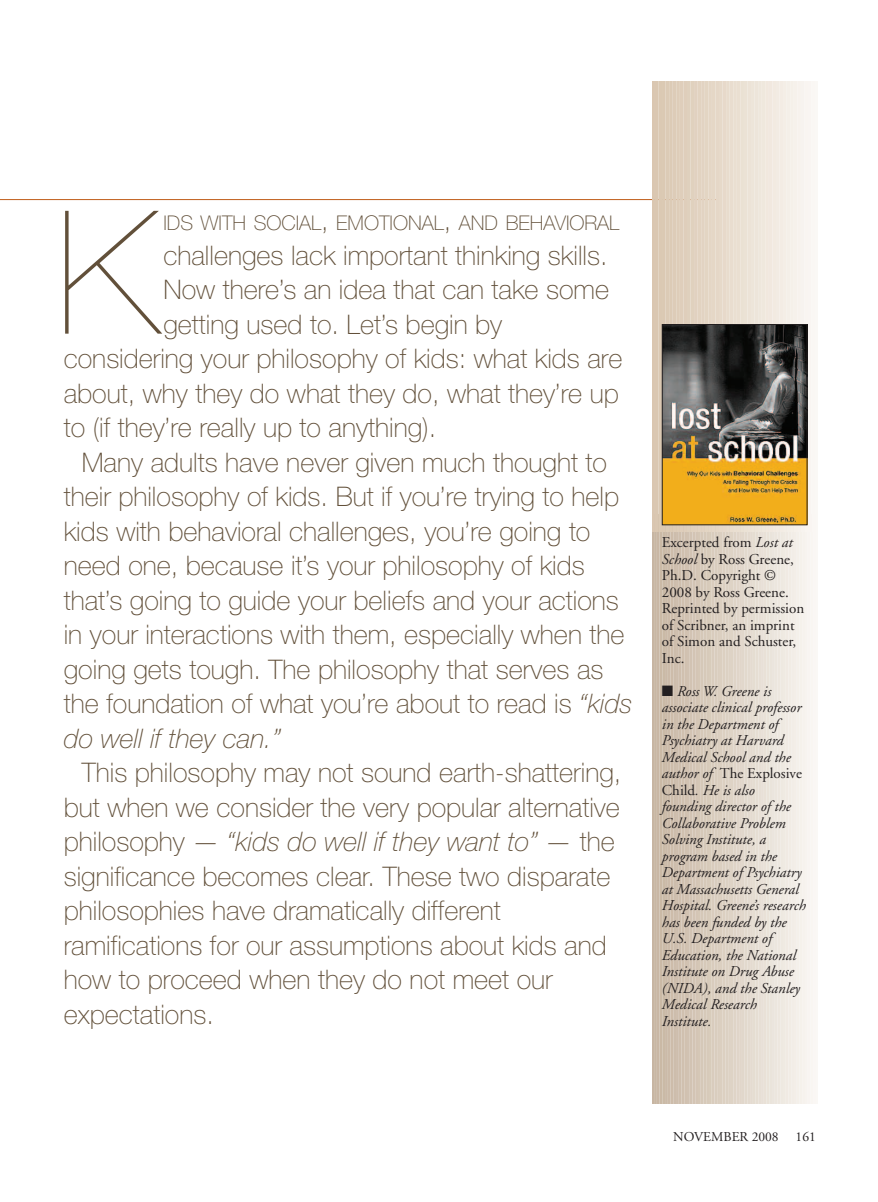
<style>
.page{position:relative;width:878px;height:1202px;background:#fff}
.page>*{position:absolute;margin:0;border:0;box-sizing:border-box;transform-origin:0 0}
.t1{font:200 171.9px "Helvetica Neue";color:#62503a}
.t2{font:100 27px/34.5px "Helvetica Neue";color:#62503a}
.t3{font:italic 100 27px "Helvetica Neue";color:#62503a}
.t4{font:100 20.25px "Helvetica Neue";color:#62503a}
.t5{font:italic 15px/16.5px "Adobe Garamond";color:#231f20}
.t6{font:15px/16.5px "Adobe Garamond";color:#231f20}
.t7{font:13.5px "Adobe Garamond";color:#231f20}
.s1{font-size:27px}
.s2{font-style:italic}
.s3{font-style:normal}
</style>
<div class="page">
<hr style="left:0;top:199px;width:717px;height:1px;background:#bf5d19">
<div style="left:652px;top:514px;width:6px;height:589px;background:#ccbcaa"></div>
<svg style="left:658px;top:531px;width:3px;height:572px;background:#cdbdab"></svg>
<div style="left:661px;top:514px;width:5px;height:589px;background:#d4c7b7"></div>
<div style="left:663px;top:514px;width:6px;height:589px;background:#cbbaa8"></div>
<div style="left:666px;top:514px;width:5px;height:589px;background:#ccbba9"></div>
<svg style="left:670px;top:531px;width:2px;height:572px"></svg>
<div style="left:672px;top:514px;width:5px;height:589px;background:#d6c9bb"></div>
<div style="left:674px;top:514px;width:6px;height:589px;background:#cebead"></div>
<div style="left:677px;top:514px;width:5px;height:589px;background:#d4c6b7"></div>
<svg style="left:680px;top:531px;width:3px;height:572px"></svg>
<div style="left:683px;top:514px;width:5px;height:589px;background:#d9ccbe"></div>
<div style="left:685px;top:514px;width:6px;height:589px;background:#d1c2b2"></div>
<div style="left:688px;top:514px;width:5px;height:589px;background:#d8cbbb"></div>
<svg style="left:691px;top:514px;width:5px;height:589px;fill:#d3c4b4"></svg>
<div style="left:696px;top:514px;width:6px;height:589px;background:#d5c7b6"></div>
<div style="left:699px;top:514px;width:5px;height:589px;background:#dbcfc0"></div>
<svg style="left:702px;top:514px;width:5px;height:589px;fill:#d6c9b9"></svg>
<div style="left:707px;top:514px;width:6px;height:589px;background:#d8ccbb"></div>
<div style="left:710px;top:514px;width:5px;height:589px;background:#dfd5c5"></div>
<svg style="left:713px;top:514px;width:5px;height:589px;fill:#d9cdbe"></svg>
<div style="left:718px;top:514px;width:6px;height:589px;background:#dbcfc0"></div>
<div style="left:721px;top:514px;width:5px;height:589px;background:#e2d8ca"></div>
<div style="left:724px;top:514px;width:5px;height:589px;background:#dcd1c3"></div>
<div style="left:729px;top:514px;width:5px;height:589px;background:#ded3c5"></div>
<div style="left:732px;top:514px;width:5px;height:589px;background:#e4dbd0"></div>
<div style="left:735px;top:514px;width:5px;height:589px;background:#e6ddd4"></div>
<div style="left:737px;top:514px;width:6px;height:589px;background:#e1d6ca"></div>
<div style="left:743px;top:514px;width:5px;height:589px;background:#e2d9cd"></div>
<div style="left:748px;top:514px;width:6px;height:589px;background:#e4dbd0"></div>
<div style="left:754px;top:514px;width:5px;height:589px;background:#e6ded3"></div>
<div style="left:759px;top:514px;width:6px;height:589px;background:#e8e0d7"></div>
<div style="left:765px;top:514px;width:5px;height:589px;background:#eae3d9"></div>
<div style="left:770px;top:514px;width:6px;height:589px;background:#ebe5dd"></div>
<div style="left:776px;top:514px;width:5px;height:589px;background:#ede7df"></div>
<div style="left:781px;top:514px;width:6px;height:589px;background:#efeae2"></div>
<div style="left:787px;top:514px;width:5px;height:589px;background:#f1ece5"></div>
<div style="left:792px;top:514px;width:6px;height:589px;background:#f3eee8"></div>
<div style="left:798px;top:514px;width:5px;height:589px;background:#f5f1eb"></div>
<div style="left:803px;top:514px;width:6px;height:589px;background:#f7f3ef"></div>
<div style="left:809px;top:514px;width:5px;height:589px;background:#f9f6f2"></div>
<hr style="left:814px;top:514px;width:3px;height:589px;background:#faf8f5">
<hr style="left:652px;top:81px;width:4px;height:450px;background:#dac6b0">
<div style="left:653px;top:81px;width:6px;height:450px;background:#dac7b1"></div>
<svg style="left:658px;top:81px;width:2px;height:450px"></svg>
<svg style="left:660px;top:81px;width:4px;height:450px"></svg>
<svg style="left:664px;top:81px;width:4px;height:450px"></svg>
<div style="left:668px;top:81px;width:6px;height:450px;background:#dccbb6"></div>
<div style="left:671px;top:81px;width:6px;height:450px;background:#ddccb8"></div>
<div style="left:675px;top:81px;width:6px;height:450px;background:#decdb9"></div>
<div style="left:678px;top:81px;width:6px;height:450px;background:#dfcebb"></div>
<svg style="left:682px;top:81px;width:3px;height:445px"></svg>
<div style="left:685px;top:81px;width:6px;height:450px;background:#dfd0bd"></div>
<svg style="left:689px;top:81px;width:4px;height:445px"></svg>
<div style="left:693px;top:81px;width:5px;height:450px;background:#e1d1c0"></div>
<div style="left:696px;top:81px;width:6px;height:450px;background:#e2d3c1"></div>
<div style="left:700px;top:81px;width:6px;height:450px;background:#e2d3c2"></div>
<div style="left:703px;top:81px;width:6px;height:450px;background:#e3d5c3"></div>
<div style="left:707px;top:81px;width:6px;height:450px;background:#e4d6c5"></div>
<div style="left:710px;top:81px;width:6px;height:450px;background:#e5d7c6"></div>
<div style="left:714px;top:81px;width:6px;height:450px;background:#e5d7c7"></div>
<div style="left:717px;top:81px;width:6px;height:450px;background:#e6d9c9"></div>
<div style="left:721px;top:81px;width:6px;height:450px;background:#e7d9ca"></div>
<div style="left:725px;top:81px;width:5px;height:450px;background:#e8dccd"></div>
<div style="left:728px;top:81px;width:6px;height:450px;background:#e9ddcf"></div>
<div style="left:732px;top:81px;width:6px;height:450px;background:#eadfd1"></div>
<div style="left:735px;top:81px;width:6px;height:450px;background:#eadfd1"></div>
<div style="left:739px;top:81px;width:6px;height:450px;background:#eae1d3"></div>
<div style="left:742px;top:81px;width:6px;height:450px;background:#ebe2d5"></div>
<div style="left:746px;top:81px;width:6px;height:450px;background:#ece3d7"></div>
<div style="left:749px;top:81px;width:6px;height:450px;background:#ede5d9"></div>
<div style="left:753px;top:81px;width:6px;height:450px;background:#ede5da"></div>
<div style="left:757px;top:81px;width:5px;height:450px;background:#eee7dc"></div>
<div style="left:760px;top:81px;width:6px;height:450px;background:#efe8dd"></div>
<div style="left:764px;top:81px;width:6px;height:450px;background:#f1e8de"></div>
<div style="left:767px;top:81px;width:6px;height:450px;background:#f1e8df"></div>
<div style="left:771px;top:81px;width:6px;height:450px;background:#f2eae1"></div>
<div style="left:774px;top:81px;width:6px;height:450px;background:#f2ebe3"></div>
<div style="left:778px;top:81px;width:6px;height:450px;background:#f3ece4"></div>
<div style="left:781px;top:81px;width:6px;height:450px;background:#f4eee6"></div>
<div style="left:785px;top:81px;width:6px;height:450px;background:#f4efe8"></div>
<div style="left:789px;top:81px;width:6px;height:450px;background:#f5f0e9"></div>
<div style="left:792px;top:81px;width:6px;height:450px;background:#f6f1eb"></div>
<div style="left:796px;top:81px;width:6px;height:450px;background:#f7f2ed"></div>
<div style="left:799px;top:81px;width:6px;height:450px;background:#f7f3ef"></div>
<div style="left:803px;top:81px;width:6px;height:450px;background:#f9f5f1"></div>
<svg style="left:806px;top:81px;width:4px;height:445px"></svg>
<div style="left:810px;top:81px;width:6px;height:450px;background:#faf7f4"></div>
<hr style="left:813px;top:81px;width:4px;height:450px;background:#faf8f5">
<img style="left:664px;top:326px;width:141px;height:197px">
<div style="left:662px;top:324px;width:145px;height:201px;border:1px solid #231f20"></div>
<h1 class="t1" style="left:56px;top:211px;width:103px">K</h1>
<p class="t4" style="left:163px;top:216px;width:457px">IDS WITH SOCIAL<span class="s1">,</span> EMOTIONAL<span class="s1">,</span> AND BEHAVIORAL</p>
<p class="t2" style="left:163px;top:240px;width:445px">challenges lack important thinking skills.</p>
<p class="t2" style="left:163px;top:275px;width:447px">Now there’s an idea that can take some</p>
<p class="t2" style="left:163px;top:309px;width:340px">getting used to. Let’s begin by</p>
<p class="t2" style="left:64px;top:344px;width:560px">considering your philosophy of kids: what kids are</p>
<p class="t2" style="left:64px;top:378px;width:556px">about, why they do what they do, what they’re up</p>
<p class="t2" style="left:64px;top:413px;width:374px">to (if they’re really up to anything).</p>
<p class="t2" style="left:82px;top:447px;width:527px">Many adults have never given much thought to</p>
<p class="t2" style="left:64px;top:482px;width:556px">their philosophy of kids. But if you’re trying to help</p>
<p class="t2" style="left:64px;top:516px;width:528px">kids with behavioral challenges, you’re going to</p>
<p class="t2" style="left:64px;top:551px;width:522px">need one, because it’s your philosophy of kids</p>
<p class="t2" style="left:64px;top:585px;width:556px">that’s going to guide your beliefs and your actions</p>
<p class="t2" style="left:64px;top:620px;width:562px">in your interactions with them, especially when the</p>
<p class="t2" style="left:64px;top:654px;width:541px">going gets tough. The philosophy that serves as</p>
<p class="t2" style="left:64px;top:689px;width:570px">the foundation of what you’re about to read is <span class="s2">“kids</span></p>
<p class="t3" style="left:64px;top:728px;width:218px">do well if they can.”</p>
<p class="t2" style="left:64px;top:758px;width:559px;text-indent:18px">This philosophy may not sound earth-shattering, but when we consider the very popular alternative philosophy <span class="s2">— “kids do well if they want to” —</span> the significance becomes clear. These two disparate philosophies have dramatically different ramifications for our assumptions about kids and how to proceed when they do not meet our expectations.</p>
<p class="t6" style="left:662px;top:535px;width:144px">Excerpted from <span class="s2">Lost at<br>School</span> by Ross Greene,<br>Ph.D. Copyright ©<br>2008 by Ross Greene.<br>Reprinted by permission of Scribner, an imprint of Simon and Schuster,<br>Inc.</p>
<p class="t5" style="left:662px;top:684px;width:145px">■ Ross W. Greene is associate clinical professor in the Department of<br>Psychiatry at Harvard<br>Medical School and the author of <span class="s3">The Explosive<br>Child</span>. He is also founding director of the<br>Collaborative Problem<br>Solving Institute, a program based in the<br>Department of Psychiatry at Massachusetts General<br>Hospital. Greene’s research has been funded by the<br>U.S. Department of<br>Education, the National<br>Institute on Drug Abuse (NIDA), and the Stanley<br>Medical Research<br>Institute.</p>
<p class="t7" style="left:673px;top:1131px;width:107px">NOVEMBER 2008</p>
<p class="t7" style="left:795px;top:1131px;width:22px">161</p>
</div>
